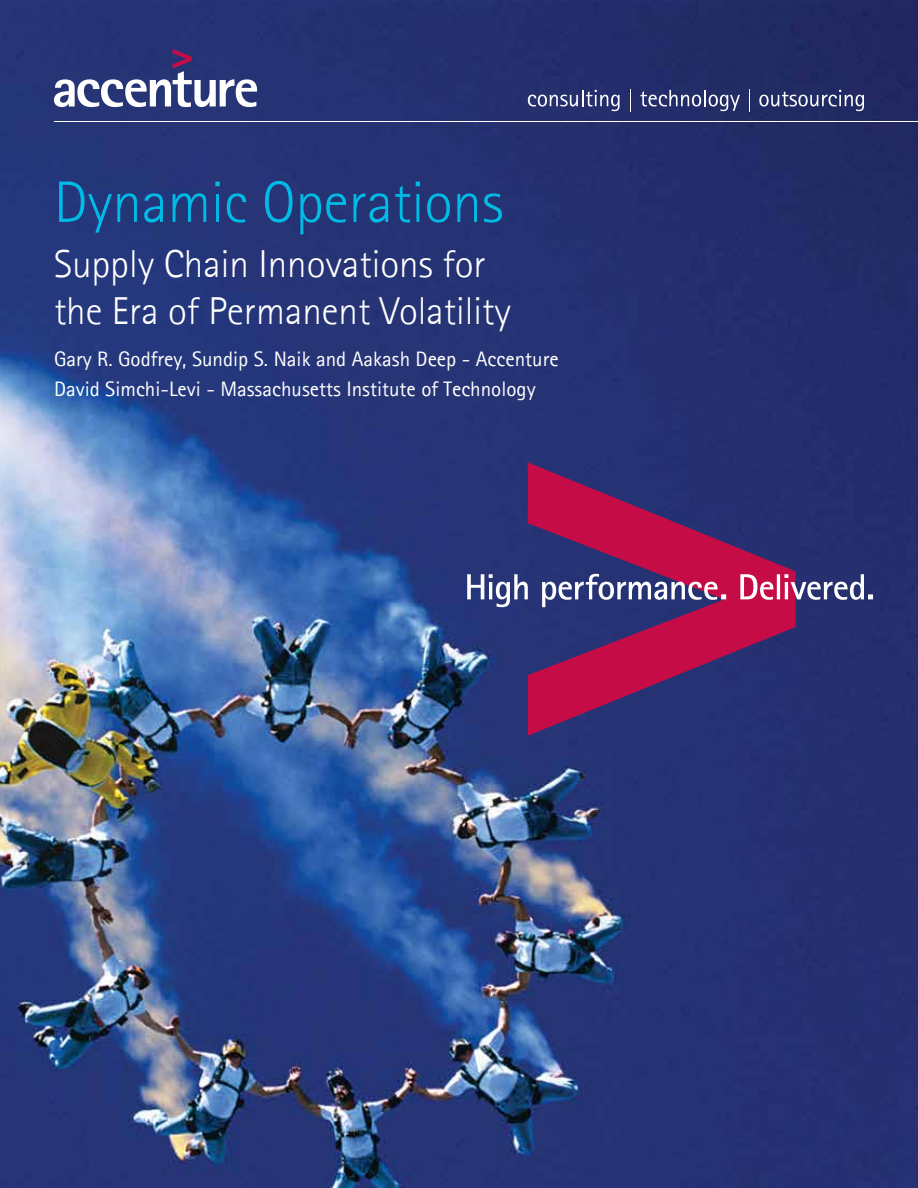
<style>
.page{position:relative;width:918px;height:1188px;background:#fff}
.page>*{position:absolute;margin:0;border:0;box-sizing:border-box;transform-origin:0 0}
.t1{font:300 58.5px "Agfa Rotis Sans Serif";color:#00bbe5}
.t2{font:300 39px/46.8px "Agfa Rotis Sans Serif";color:#fff}
.t3{font:21px/29.4px "Agfa Rotis Sans Serif";color:#fff}
</style>
<div class="page">
<img style="left:0;top:0;width:918px;height:1188px">
<svg style="left:54px;top:49px;width:203px;height:58px"></svg>
<svg style="left:528px;top:90px;width:92px;height:21px;background:#535a8b"></svg>
<svg style="left:630px;top:89px;width:1px;height:23px"></svg>
<svg style="left:640px;top:90px;width:100px;height:21px;background:#515988"></svg>
<svg style="left:749px;top:89px;width:1px;height:23px"></svg>
<svg style="left:759px;top:90px;width:105px;height:21px;background:#4e5682"></svg>
<svg style="left:528px;top:462px;width:268px;height:274px;background:#662260"></svg>
<svg style="left:467px;top:574px;width:406px;height:33px"></svg>
<hr style="left:54px;top:121px;width:864px;height:1px;background:#fff">
<h1 class="t1" style="left:54px;top:167px;width:451px">Dynamic Operations</h1>
<h2 class="t2" style="left:54px;top:240px;width:459px">Supply Chain Innovations for the Era of Permanent Volatility</h2>
<p class="t3" style="left:54px;top:344px;width:506px">Gary R. Godfrey, Sundip S. Naik and Aakash Deep - Accenture<br>David Simchi-Levi - Massachusetts Institute of Technology</p>
</div>
